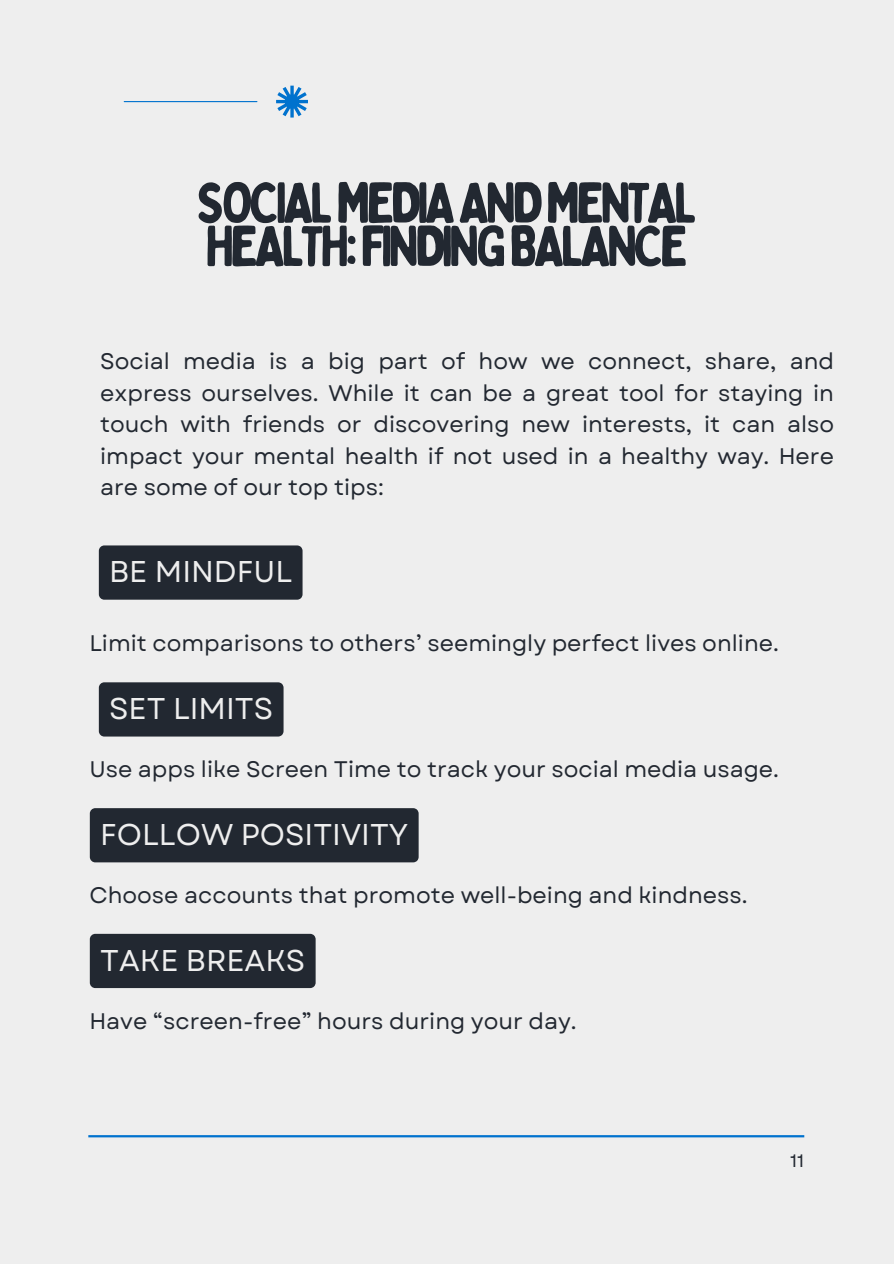
<style>
.page{position:relative;width:894px;height:1264px;background:#fff}
.page>*{position:absolute;margin:0;border:0;box-sizing:border-box;transform-origin:0 0}
.t1{font:57px/43.3px "Bobby Jones Soft";letter-spacing:-.075em;color:#222831}
.t2{font:30px "Garet";color:#eee}
.t3{font:22.5px/31.5px "Garet";color:#222831;text-align:justify}
.t4{font:18px "Garet";color:#222831}
</style>
<div class="page">
<div style="left:0;top:0;width:893px;height:1263px;background:#eee"></div>
<hr style="left:88px;top:1135px;width:716px;height:2px;background:#0072ce">
<hr style="left:124px;top:101px;width:133px;height:1px;background:#0072ce">
<svg style="left:276px;top:86px;width:31px;height:31px"></svg>
<div style="left:99px;top:545px;width:203px;height:54px;background:#222831"></div>
<div style="left:90px;top:808px;width:328px;height:54px;background:#222831"></div>
<div style="left:99px;top:682px;width:184px;height:54px;background:#222831"></div>
<div style="left:90px;top:933px;width:225px;height:55px;background:#222831"></div>
<p class="t1" style="left:196px;top:182px;width:502px">SOCIALMEDIAANDMENTAL<br>HEALTH:FINDINGBALANCE</p>
<h2 class="t3" style="left:100px;top:345px;width:735px">Social media is a big part of how we connect, share, and express ourselves. While it can be a great tool for staying in touch with friends or discovering new interests, it can also impact your mental health if not used in a healthy way. Here are some of our top tips:</h2>
<p class="t2" style="left:109px;top:550px;width:184px">BE MINDFUL</p>
<h1 class="t3" style="left:89px;top:627px;width:690px">Limit comparisons to others’ seemingly perfect lives online.</h1>
<h2 class="t2" style="left:109px;top:687px;width:165px">SET LIMITS</h2>
<p class="t3" style="left:89px;top:753px;width:691px">Use apps like Screen Time to track your social media usage.</p>
<p class="t2" style="left:100px;top:812px;width:309px">FOLLOW POSITIVITY</p>
<h2 class="t3" style="left:89px;top:879px;width:659px">Choose accounts that promote well-being and kindness.</h2>
<h2 class="t2" style="left:100px;top:938px;width:206px">TAKE BREAKS</h2>
<p class="t3" style="left:89px;top:1005px;width:488px">Have “screen-free” hours during your day.</p>
<p class="t4" style="left:790px;top:1147px;width:15px">11</p>
</div>
